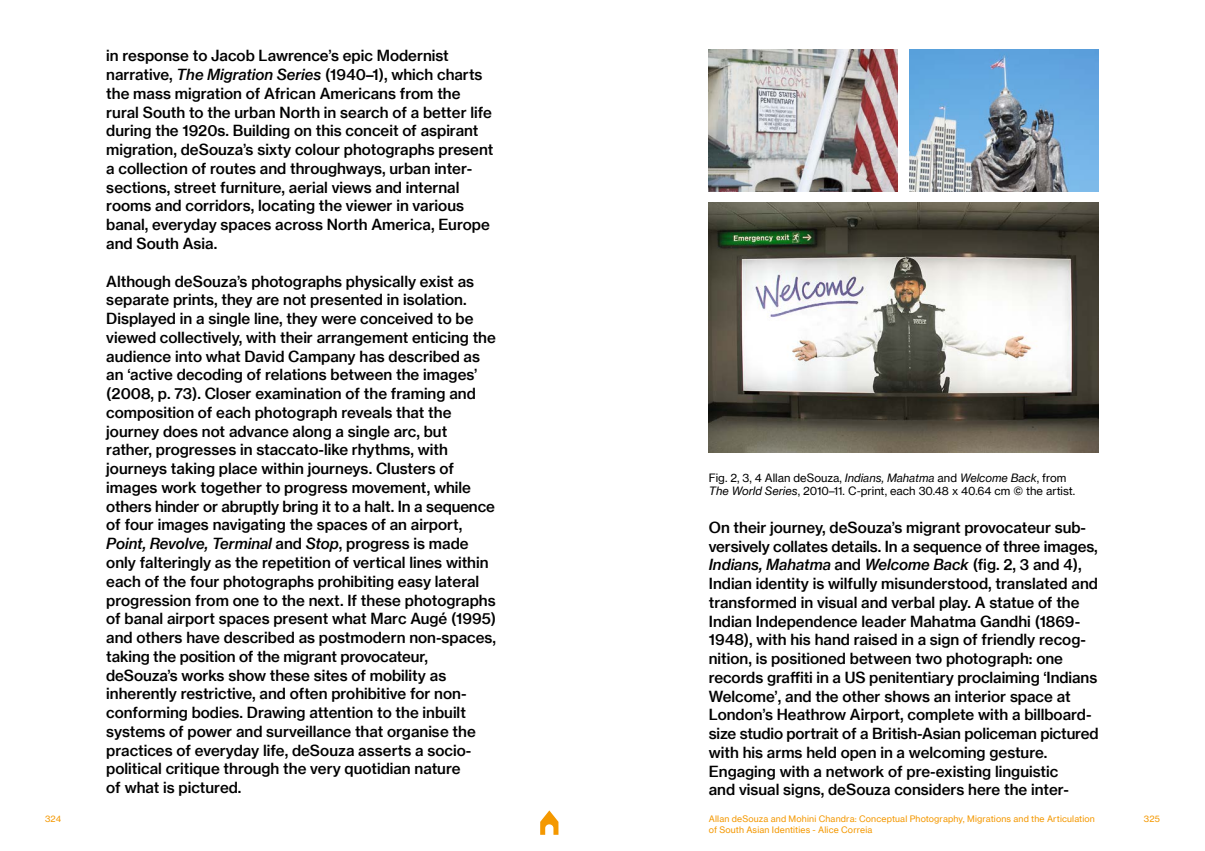
<style>
.page{position:relative;width:1205px;height:851px;background:#fff}
.page>*{position:absolute;margin:0;border:0;box-sizing:border-box;transform-origin:0 0}
.t1{font:15px/18.8px "N Haas Grotesk TX Pro 65 Md";color:#000}
.t2{font:15px "N Haas Grotesk TX Pro 66 Md It";color:#000}
.t3{font:11.25px/13.5px "N Haas Grotesk TX Pro 55 Rg";color:#000}
.t4{font:8.75px "N Haas Grotesk TX Pro 55 Rg";letter-spacing:.02em;color:#f49800}
.s1{font-family:"N Haas Grotesk TX Pro 66 Md It"}
.s2{font-family:"N Haas Grotesk TX Pro 65 Md"}
.s3{font-family:"N Haas Grotesk TX Pro 56 It"}
</style>
<div class="page">
<img style="left:709px;top:50px;width:189px;height:141px">
<img style="left:709px;top:202px;width:389px;height:251px">
<img style="left:909px;top:50px;width:189px;height:141px">
<svg style="left:540px;top:810px;width:18px;height:24px"></svg>
<p class="t1" style="left:106px;top:46px;width:388px">in response to Jacob Lawrence’s epic Modernist narrative, <span class="s1">The Migration Series</span> (1940–1), which charts the mass migration of African Americans from the rural South to the urban North in search of a better life during the 1920s. Building on this conceit of aspirant migration, deSouza’s sixty colour photographs present a collection of routes and throughways, urban inter&shy;sections, street furniture, aerial views and internal rooms and corridors, locating the viewer in various banal, everyday spaces across North America, Europe and South Asia.</p>
<p class="t1" style="left:106px;top:271px;width:391px">Although deSouza’s photographs physically exist as separate prints, they are not presented in isolation.<br>Displayed in a single line, they were conceived to be viewed collectively, with their arrangement enticing the audience into what David Campany has described as an ‘active decoding of relations between the images’ (2008, p. 73). Closer examination of the framing and composition of each photograph reveals that the journey does not advance along a single arc, but rather, progresses in staccato-like rhythms, with journeys taking place within journeys. Clusters of images work together to progress movement, while others hinder or abruptly bring it to a halt. In a sequence of four images navigating the spaces of an airport,</p>
<p class="t2" style="left:106px;top:534px;width:364px">Point, Revolve, Terminal <span class="s2">and</span> Stop<span class="s2">, progress is made</span></p>
<p class="t1" style="left:106px;top:553px;width:391px">only falteringly as the repetition of vertical lines within each of the four photographs prohibiting easy lateral progression from one to the next. If these photographs of banal airport spaces present what Marc Augé (1995) and others have described as postmodern non-spaces, taking the position of the migrant provocateur, deSouza’s works show these sites of mobility as inherently restrictive, and often prohibitive for non&shy;conforming bodies. Drawing attention to the inbuilt systems of power and surveillance that organise the practices of everyday life, deSouza asserts a socio&shy;political critique through the very quotidian nature<br>of what is pictured.</p>
<p class="t3" style="left:709px;top:471px;width:368px">Fig. 2, 3, 4 Allan deSouza, <span class="s3">Indians, Mahatma</span> and <span class="s3">Welcome Back</span>, from<br><span class="s3">The World Series</span>, 2010–11. C-print, each 30.48 x 40.64 cm © the artist.</p>
<p class="t1" style="left:709px;top:518px;width:390px">On their journey, deSouza’s migrant provocateur sub&shy;versively collates details. In a sequence of three images,</p>
<p class="t2" style="left:709px;top:555px;width:374px">Indians, Mahatma <span class="s2">and</span> Welcome Back <span class="s2">(fig. 2, 3 and 4),</span></p>
<p class="t1" style="left:709px;top:574px;width:391px">Indian identity is wilfully misunderstood, translated and transformed in visual and verbal play. A statue of the Indian Independence leader Mahatma Gandhi (1869- 1948), with his hand raised in a sign of friendly recog&shy;nition, is positioned between two photograph: one records graffiti in a US penitentiary proclaiming ‘Indians Welcome’, and the other shows an interior space at London’s Heathrow Airport, complete with a billboard&shy;size studio portrait of a British-Asian policeman pictured with his arms held open in a welcoming gesture.<br>Engaging with a network of pre-existing linguistic<br>and visual signs, deSouza considers here the inter-</p>
<p class="t4" style="left:45px;top:813px;width:18px">324</p>
<p class="t4" style="left:709px;top:813px;width:388px">Allan deSouza and Mohini Chandra: Conceptual Photography, Migrations and the Articulation</p>
<p class="t4" style="left:1144px;top:813px;width:18px">325</p>
<p class="t4" style="left:709px;top:824px;width:165px">of South Asian Identities - Alice Correia</p>
</div>
